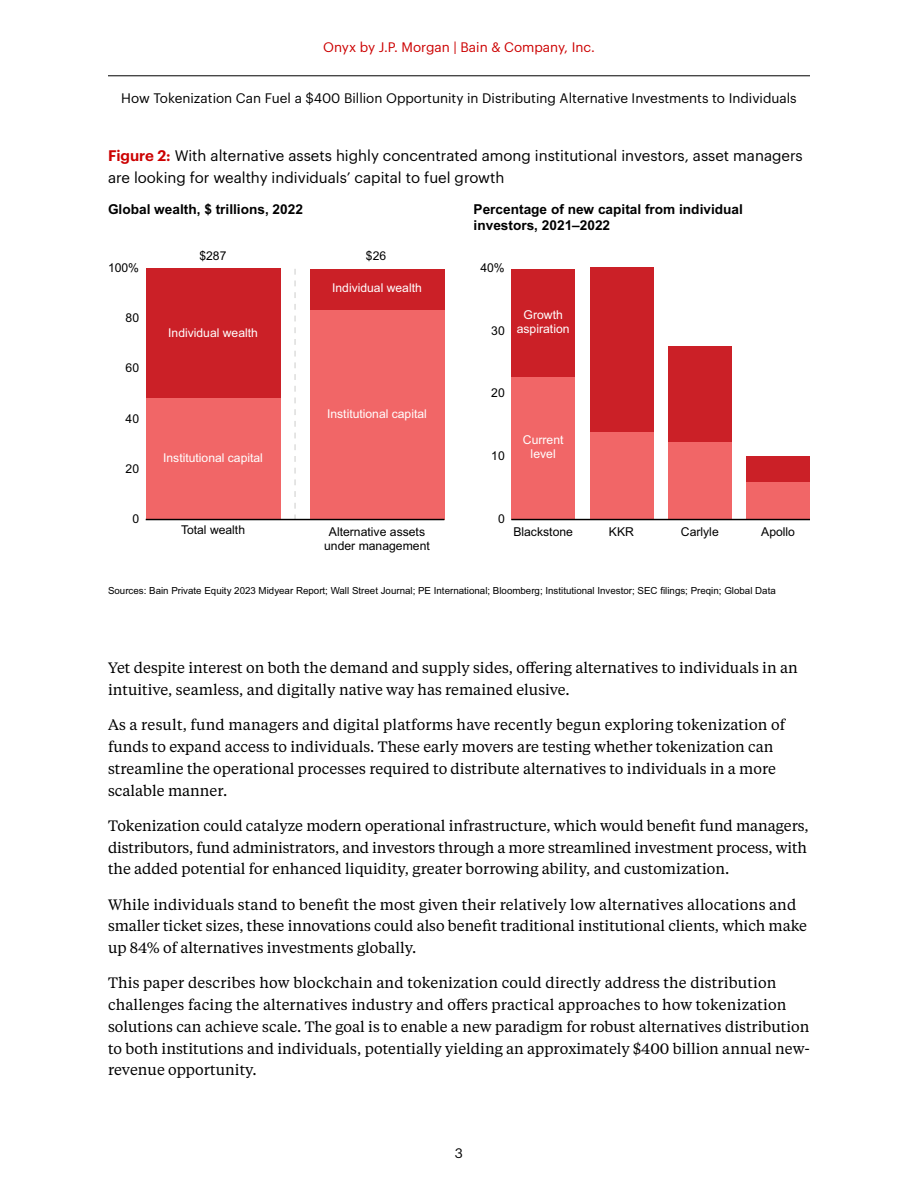
<style>
.page{position:relative;width:918px;height:1188px;background:#fff}
.page>*{position:absolute;margin:0;border:0;box-sizing:border-box;transform-origin:0 0}
.t1{font:15px/21.8px "Tiempos Text";color:#000}
.t2{font:15px/22.5px "Graphik";color:#000}
.t3{font:700 13.65px/16.4px "Arial";color:#000}
.t4{font:13.5px "Graphik";color:#000}
.t5{font:13.5px "Graphik";color:#c00}
.t6{font:12.15px/14.7px "Arial";color:#fff;text-align:center}
.t7{font:12.15px/14.7px "Arial";color:#000;text-align:center}
.t8{font:9.75px "Arial";color:#000}
.s1{font-weight:600;color:#c00}
</style>
<div class="page">
<hr style="left:108px;top:76px;width:702px;height:1px;background:#000">
<div style="left:146px;top:398px;width:134px;height:122px;background:#f16667"></div>
<div style="left:146px;top:269px;width:134px;height:129px;background:#cb2027"></div>
<div style="left:310px;top:309px;width:134px;height:211px;background:#f16667"></div>
<div style="left:310px;top:269px;width:134px;height:40px;background:#cb2027"></div>
<div style="left:511px;top:376px;width:64px;height:144px;background:#f16667"></div>
<div style="left:511px;top:269px;width:64px;height:107px;background:#cb2027"></div>
<div style="left:590px;top:431px;width:63px;height:89px;background:#f16667"></div>
<div style="left:590px;top:267px;width:63px;height:164px;background:#cb2027"></div>
<div style="left:746px;top:482px;width:64px;height:38px;background:#f16667"></div>
<div style="left:746px;top:457px;width:64px;height:25px;background:#cb2027"></div>
<div style="left:668px;top:441px;width:64px;height:79px;background:#f16667"></div>
<div style="left:668px;top:346px;width:64px;height:95px;background:#cb2027"></div>
<svg style="left:295px;top:269px;width:1px;height:250px"></svg>
<hr style="left:146px;top:519px;width:298px;height:1px;background:#000">
<hr style="left:511px;top:519px;width:299px;height:1px;background:#000">
<p class="t5" style="left:323px;top:37px;width:273px">Onyx by J.P. Morgan | Bain &amp; Company, Inc.</p>
<p class="t4" style="left:121px;top:88px;width:677px">How Tokenization Can Fuel a $400 Billion Opportunity in Distributing Alternative Investments to Individuals</p>
<p class="t2" style="left:108px;top:143px;width:696px"><span class="s1">Figure 2:</span> With alternative assets highly concentrated among institutional investors, asset managers are looking for wealthy individuals’ capital to fuel growth</p>
<p class="t3" style="left:108px;top:201px;width:196px">Global wealth, $ trillions, 2022</p>
<p class="t3" style="left:474px;top:201px;width:271px">Percentage of new capital from individual investors, 2021–2022</p>
<p class="t7" style="left:108px;top:260px;width:33px">100%</p>
<p class="t7" style="left:480px;top:260px;width:26px">40%</p>
<p class="t7" style="left:199px;top:248px;width:28px">$287</p>
<p class="t7" style="left:366px;top:248px;width:22px">$26</p>
<p class="t7" style="left:126px;top:311px;width:15px">80</p>
<p class="t7" style="left:126px;top:361px;width:15px">60</p>
<p class="t7" style="left:126px;top:411px;width:15px">40</p>
<p class="t7" style="left:126px;top:461px;width:15px">20</p>
<p class="t7" style="left:132px;top:511px;width:8px">0</p>
<p class="t6" style="left:168px;top:325px;width:91px">Individual wealth</p>
<p class="t6" style="left:163px;top:450px;width:101px">Institutional capital</p>
<p class="t6" style="left:332px;top:281px;width:91px">Individual wealth</p>
<p class="t6" style="left:327px;top:406px;width:101px">Institutional capital</p>
<p class="t7" style="left:491px;top:323px;width:15px">30</p>
<p class="t6" style="left:517px;top:307px;width:54px">Growth aspiration</p>
<p class="t7" style="left:491px;top:386px;width:15px">20</p>
<p class="t7" style="left:491px;top:448px;width:15px">10</p>
<p class="t6" style="left:523px;top:432px;width:42px">Current level</p>
<p class="t7" style="left:498px;top:511px;width:8px">0</p>
<p class="t7" style="left:181px;top:523px;width:66px">Total wealth</p>
<p class="t7" style="left:324px;top:524px;width:107px">Alternative assets under management</p>
<p class="t7" style="left:513px;top:524px;width:61px">Blackstone</p>
<p class="t7" style="left:609px;top:524px;width:27px">KKR</p>
<p class="t7" style="left:681px;top:524px;width:39px">Carlyle</p>
<p class="t7" style="left:761px;top:524px;width:35px">Apollo</p>
<p class="t8" style="left:108px;top:583px;width:669px">Sources: Bain Private Equity 2023 Midyear Report; Wall Street Journal; PE International; Bloomberg; Institutional Investor; SEC filings; Preqin; Global Data</p>
<p class="t1" style="left:108px;top:657px;width:691px">Yet despite interest on both the demand and supply sides, offering alternatives to individuals in an intuitive, seamless, and digitally native way has remained elusive.</p>
<p class="t1" style="left:108px;top:714px;width:679px">As a result, fund managers and digital platforms have recently begun exploring tokenization of funds to expand access to individuals. These early movers are testing whether tokenization can streamline the operational processes required to distribute alternatives to individuals in a more scalable manner.</p>
<p class="t1" style="left:108px;top:814px;width:702px;text-align:justify">Tokenization could catalyze modern operational infrastructure, which would benefit fund managers, distributors, fund administrators, and investors through a more streamlined investment process, with the added potential for enhanced liquidity, greater borrowing ability, and customization.</p>
<p class="t1" style="left:108px;top:893px;width:701px">While individuals stand to benefit the most given their relatively low alternatives allocations and smaller ticket sizes, these innovations could also benefit traditional institutional clients, which make up 84% of alternatives investments globally.</p>
<p class="t1" style="left:108px;top:972px;width:703px">This paper describes how blockchain and tokenization could directly address the distribution challenges facing the alternatives industry and offers practical approaches to how tokenization solutions can achieve scale. The goal is to enable a new paradigm for robust alternatives distribution to both institutions and individuals, potentially yielding an approximately $400 billion annual new&shy;revenue opportunity.</p>
<p class="t4" style="left:455px;top:1143px;width:10px">3</p>
</div>
